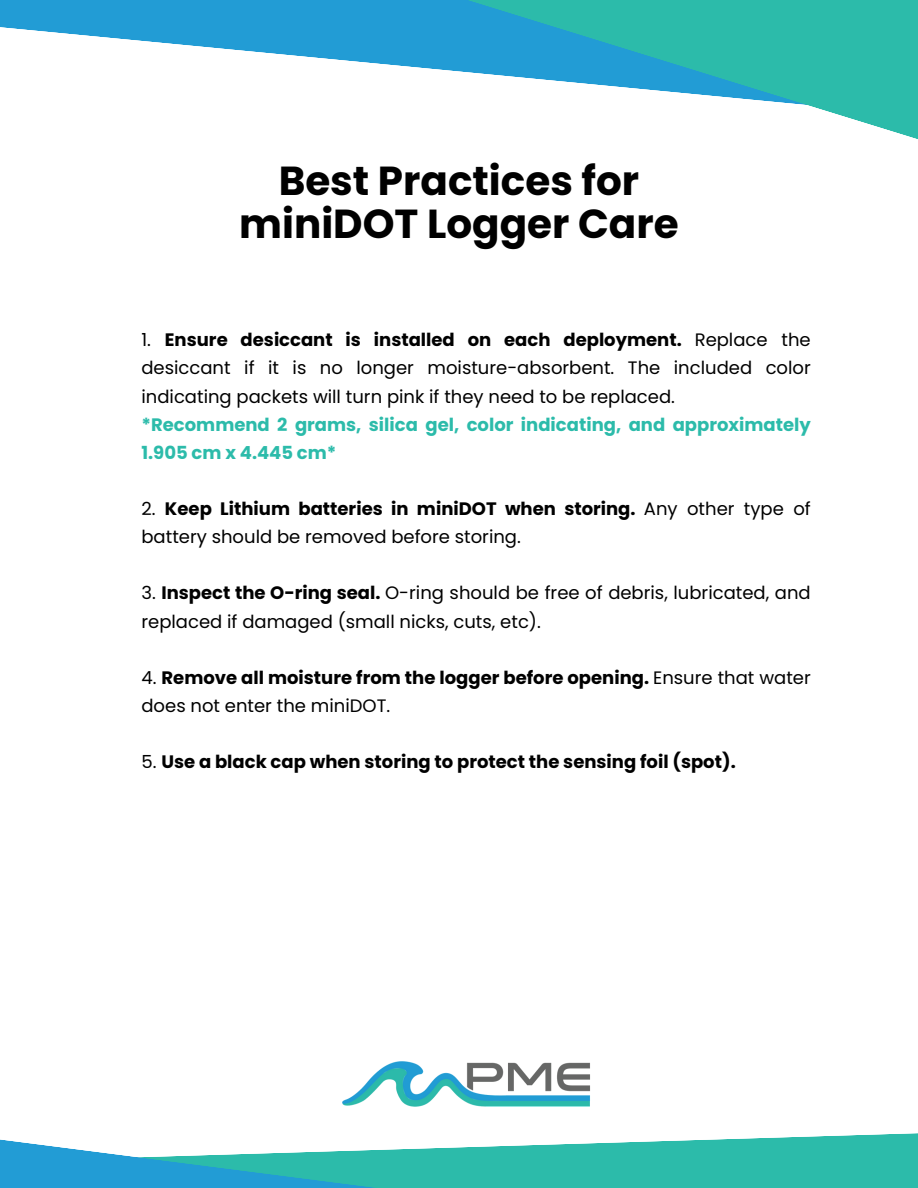
<style>
.page{position:relative;width:918px;height:1188px;background:#fff}
.page>*{position:absolute;margin:0;border:0;box-sizing:border-box;transform-origin:0 0}
.t1{font:700 40.5px "Poppins";color:#000}
.t2{font:18px/28.2px "Poppins";color:#000}
.t3{font:700 18px/28.2px "Poppins";color:#000}
.t4{font:700 18px/28.2px "Poppins";color:#2cbbaa}
.s1{font-weight:700}
.s2{font-weight:400}
</style>
<div class="page">
<svg style="left:0;top:0;width:131px;height:40px;fill:#229cd5"></svg>
<div style="left:759px;top:1133px;width:159px;height:55px;background:#2cbbaa"></div>
<svg style="left:131px;top:0;width:787px;height:139px"></svg>
<svg style="left:0;top:1138px;width:759px;height:50px"></svg>
<img style="left:343px;top:1061px;width:247px;height:46px">
<p class="t1" style="left:279px;top:152px;width:362px">Best Practices for</p>
<p class="t1" style="left:239px;top:195px;width:441px">miniDOT Logger Care</p>
<p class="t2" style="left:141px;top:326px;width:671px;text-align:justify">1. <span class="s1">Ensure desiccant is installed on each deployment.</span> Replace the desiccant if it is no longer moisture-absorbent. The included color indicating packets will turn pink if they need to be replaced.</p>
<p class="t4" style="left:141px;top:410px;width:671px">*Recommend 2 grams, silica gel, color indicating, and approximately<br>1.905 cm x 4.445 cm*</p>
<p class="t2" style="left:141px;top:495px;width:671px">2. <span class="s1">Keep Lithium batteries in miniDOT when storing.</span> Any other type of battery should be removed before storing.</p>
<p class="t2" style="left:141px;top:579px;width:671px">3. <span class="s1">Inspect the O-ring seal.</span> O-ring should be free of debris, lubricated, and replaced if damaged (small nicks, cuts, etc).</p>
<p class="t3" style="left:141px;top:663px;width:671px"><span class="s2">4.</span> Remove all moisture from the logger before opening. <span class="s2">Ensure that water does not enter the miniDOT.</span></p>
<p class="t3" style="left:141px;top:748px;width:596px"><span class="s2">5.</span> Use a black cap when storing to protect the sensing foil (spot).</p>
</div>
